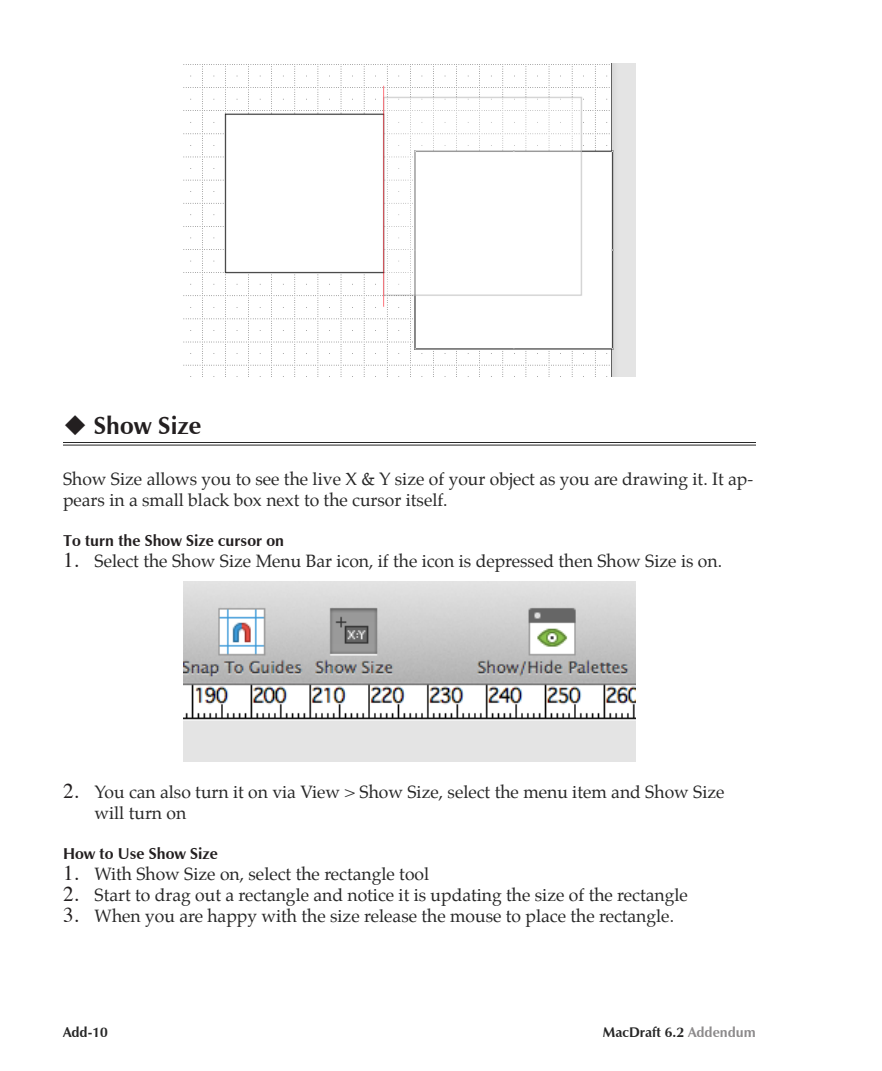
<style>
.page{position:relative;width:882px;height:1071px;background:#fff}
.page>*{position:absolute;margin:0;border:0;box-sizing:border-box;transform-origin:0 0}
.t1{font:700 24.5px "Zapf Humanist 601 BT";color:#231f20}
.t2{font:17.5px/21px "Palatino";color:#272727}
.t3{font:700 15.75px "Zapf Humanist 601 BT";color:#231f20}
.t4{font:700 14px "Zapf Humanist 601 BT";color:#272727}
.s1{font-family:"Times";font-size:21px;color:#231f20}
.s2{color:#8c8a8b}
</style>
<div class="page">
<img style="left:183px;top:63px;width:453px;height:314px">
<hr style="left:63px;top:442px;width:693px;height:1px;background:#272727">
<hr style="left:63px;top:445px;width:693px;height:1px;background:#272727">
<img style="left:183px;top:581px;width:453px;height:181px">
<p class="t1" style="left:63px;top:411px;width:140px">◆ Show Size</p>
<p class="t2" style="left:63px;top:468px;width:692px">Show Size allows you to see the live X &amp; Y size of your object as you are drawing it. It ap&shy;pears in a small black box next to the cursor itself.</p>
<p class="t3" style="left:63px;top:531px;width:223px">To turn the Show Size cursor on</p>
<p class="t2" style="left:63px;top:550px;width:661px"><span class="s1">1.</span> Select the Show Size Menu Bar icon, if the icon is depressed then Show Size is on.</p>
<p class="t2" style="left:94px;top:781px;width:632px;text-indent:-32px"><span class="s1">2.</span> You can also turn it on via View &gt; Show Size, select the menu item and Show Size will turn on</p>
<p class="t3" style="left:63px;top:843px;width:156px">How to Use Show Size</p>
<p class="t2" style="left:63px;top:863px;width:368px"><span class="s1">1.</span> With Show Size on, select the rectangle tool</p>
<p class="t2" style="left:63px;top:884px;width:626px"><span class="s1">2.</span> Start to drag out a rectangle and notice it is updating the size of the rectangle</p>
<p class="t2" style="left:63px;top:905px;width:613px"><span class="s1">3.</span> When you are happy with the size release the mouse to place the rectangle.</p>
<p class="t4" style="left:63px;top:1024px;width:46px">Add-10</p>
<p class="t4" style="left:603px;top:1024px;width:155px">MacDraft 6.2 <span class="s2">Addendum</span></p>
</div>
